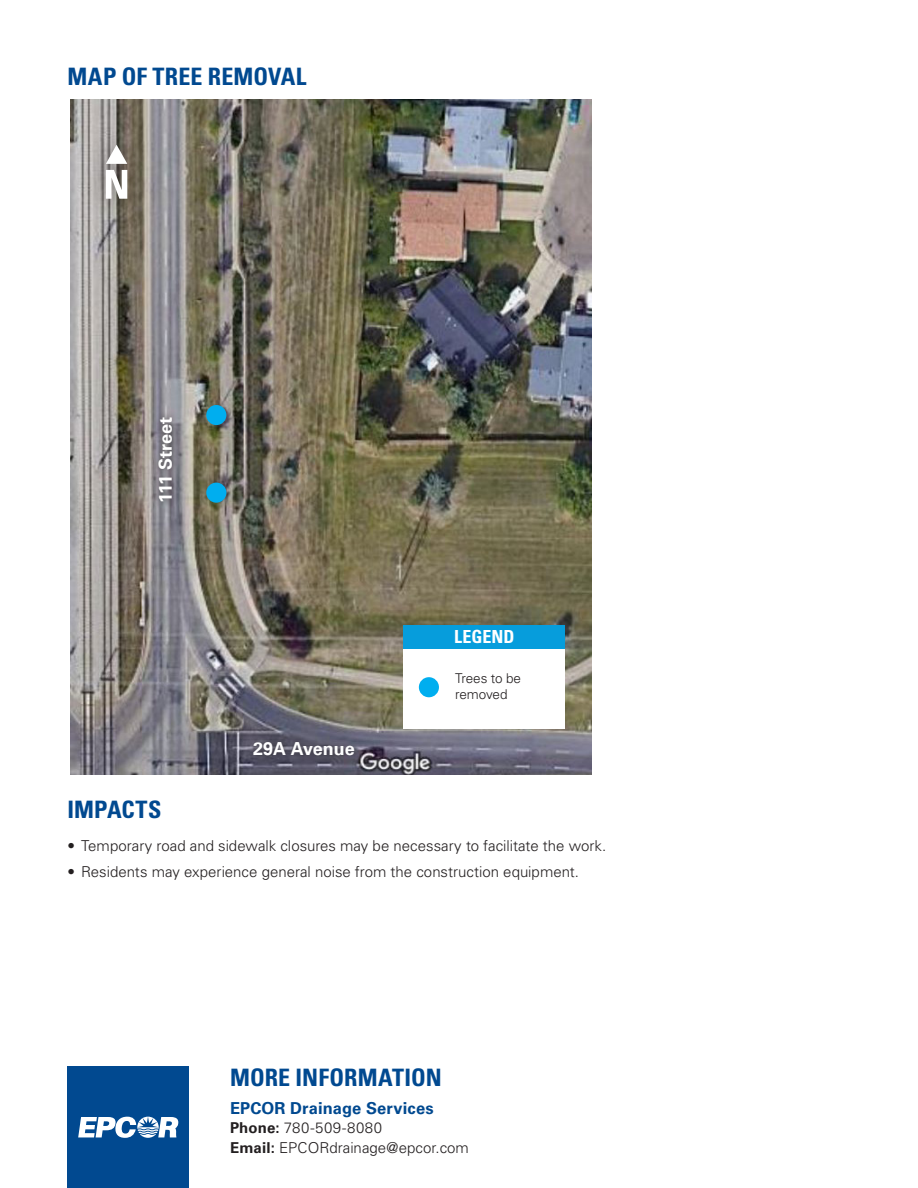
<style>
.page{position:relative;width:918px;height:1188px;background:#fff}
.page>*{position:absolute;margin:0;border:0;box-sizing:border-box;transform-origin:0 0}
.Body_Title{font:700 condensed 24px "Univers LT Pro";letter-spacing:.005em;color:#014990}
.Body_Copy{font:700 18px "Univers Com 65";color:#fff}
.Body_Copy-2{font:700 condensed 18px "Univers LT Pro";color:#fff}
.Body_Sub-Title{font:700 16.5px "Univers LT Std";letter-spacing:.005em;color:#014990}
.Body_Copy-3{font:300 15px/19.5px "Univers LT Std";color:#231f20}
.t1{font:300 13.5px/16.5px "Univers LT Std";letter-spacing:-.01em;color:#231f20}
.s1{font-weight:700}
</style>
<div class="page">
<div style="left:68px;top:1066px;width:121px;height:122px;background:#014990"></div>
<svg style="left:78px;top:1117px;width:100px;height:21px"></svg>
<img style="left:71px;top:100px;width:521px;height:674px">
<div style="left:246px;top:734px;width:116px;height:29px;background:#231f20;opacity:.75"></div>
<div style="left:151px;top:410px;width:29px;height:98px;background:#231f20;opacity:.75"></div>
<div style="left:83px;top:126px;width:67px;height:95px;background:#231f20;opacity:.5"></div>
<svg style="left:106px;top:170px;width:21px;height:29px"></svg>
<svg style="left:106px;top:145px;width:21px;height:19px"></svg>
<div style="left:403px;top:627px;width:162px;height:102px;background:#fff"></div>
<div style="left:403px;top:625px;width:162px;height:24px;background:#069ddc"></div>
<div style="left:419px;top:677px;width:20px;height:20px;background:#00aeef;border-radius:50%"></div>
<div style="left:206px;top:483px;width:20px;height:20px;background:#00aeef;border-radius:50%"></div>
<div style="left:206px;top:405px;width:20px;height:20px;background:#00aeef;border-radius:50%"></div>
<p class="Body_Title" style="left:68px;top:62px;width:241px">MAP OF TREE REMOVAL</p>
<p class="Body_Copy" style="left:155px;top:503px;width:88px;rotate:-90deg">111 Street</p>
<p class="Body_Copy" style="left:253px;top:738px;width:103px">29A Avenue</p>
<p class="Body_Copy-2" style="left:454px;top:626px;width:62px">LEGEND</p>
<p class="t1" style="left:455px;top:670px;width:68px">Trees to be removed</p>
<p class="Body_Title" style="left:68px;top:794px;width:95px">IMPACTS</p>
<p class="Body_Copy-3" style="left:68px;top:836px;width:540px">• Temporary road and sidewalk closures may be necessary to facilitate the work.</p>
<p class="Body_Copy-3" style="left:68px;top:862px;width:513px">• Residents may experience general noise from the construction equipment.</p>
<p class="Body_Title" style="left:230px;top:1063px;width:213px">MORE INFORMATION</p>
<p class="Body_Sub-Title" style="left:230px;top:1098px;width:205px">EPCOR Drainage Services</p>
<p class="Body_Copy-3" style="left:230px;top:1118px;width:240px"><span class="s1">Phone:</span> 780-509-8080<br><span class="s1">Email:</span> EPCORdrainage@epcor.com</p>
</div>
